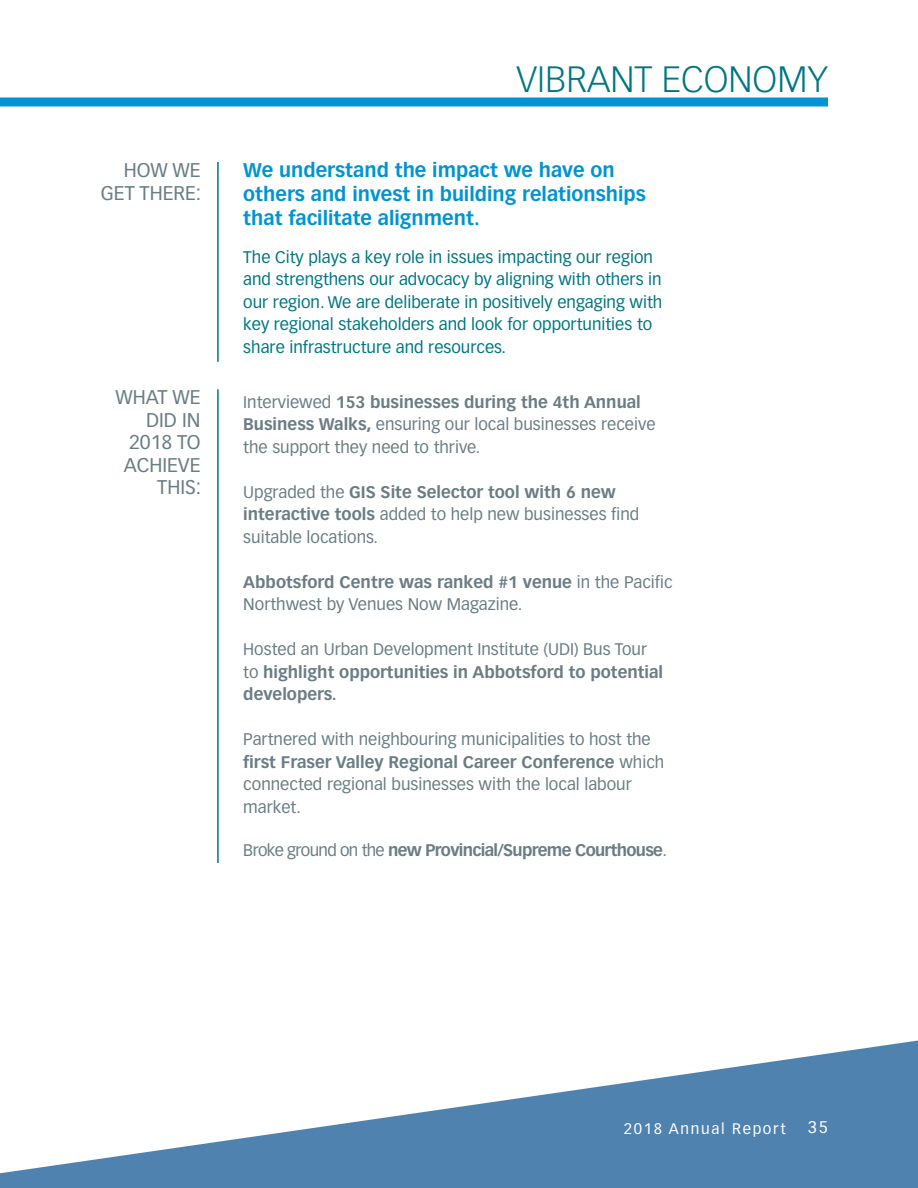
<style>
.page{position:relative;width:918px;height:1188px;background:#fff}
.page>*{position:absolute;margin:0;border:0;box-sizing:border-box;transform-origin:0 0}
.t1{font:300 36px "Vectora LT Std";color:#007682}
.t2{font:700 19.5px/24px "Vectora LT Std";color:#0194d3}
.t3{font:19.5px/22.5px "Vectora LT Std";color:#6a7d84;text-align:right}
.t4{font:16.5px/22.5px "Vectora LT Std";color:#6a7d84}
.t5{font:16.5px/22.5px "Vectora LT Std";color:#007682}
.t6{font:700 16.5px/22.5px "Vectora LT Std";color:#6a7d84}
.t7{font:700 16.5px "Vectora LT Std";letter-spacing:-.04em;color:#6a7d84}
.t8{font:16.5px "Vectora LT Std";color:#fff}
.t9{font:15px "Vectora LT Std";letter-spacing:.11em;color:#fff}
.s1{font-weight:700}
.s2{font-weight:900}
.s3{font-weight:400}
</style>
<div class="page">
<hr style="left:217px;top:162px;width:2px;height:200px;background:#007682">
<hr style="left:217px;top:389px;width:2px;height:474px;background:#007682">
<div style="left:0;top:98px;width:828px;height:8px;background:#0194d3"></div>
<svg style="left:0;top:1040px;width:918px;height:148px;fill:#5082b0"></svg>
<h1 class="t1" style="left:517px;top:59px;width:313px">VIBRANT ECONOMY</h1>
<p class="t3" style="left:101px;top:159px;width:102px">HOW WE<br>GET THERE:</p>
<p class="t2" style="left:243px;top:158px;width:404px">We understand the impact we have on others and invest in building relationships that facilitate alignment.</p>
<p class="t5" style="left:243px;top:246px;width:420px">The City plays a key role in issues impacting our region and strengthens our advocacy by aligning with others in our region. We are deliberate in positively engaging with key regional stakeholders and look for opportunities to share infrastructure and resources.</p>
<p class="t3" style="left:115px;top:386px;width:88px">WHAT WE<br>DID IN<br>2018 TO<br>ACHIEVE<br>THIS:</p>
<p class="t4" style="left:243px;top:391px;width:414px">Interviewed <span class="s1">153 businesses during the 4th Annual<br>Business Walks</span><span class="s2">,</span> ensuring our local businesses receive the support they need to thrive.</p>
<p class="t4" style="left:243px;top:481px;width:398px">Upgraded the <span class="s1">GIS Site Selector tool with 6 new interactive tools</span> added to help new businesses find suitable locations.</p>
<p class="t4" style="left:243px;top:571px;width:431px"><span class="s1">Abbotsford Centre was ranked #1 venue</span> in the Pacific<br>Northwest by Venues Now Magazine.</p>
<p class="t6" style="left:243px;top:638px;width:421px"><span class="s3">Hosted an Urban Development Institute (UDI) Bus Tour to</span> highlight opportunities in Abbotsford to potential developers.</p>
<p class="t4" style="left:243px;top:728px;width:423px">Partnered with neighbouring municipalities to host the <span class="s1">first Fraser Valley Regional Career Conference</span> which connected regional businesses with the local labour market.</p>
<p class="t7" style="left:243px;top:840px;width:425px"><span class="s3">Broke ground on the</span> new Provincial/Supreme Courthouse<span class="s3">.</span></p>
<p class="t9" style="left:624px;top:1120px;width:163px">2018 Annual Report</p>
<p class="t8" style="left:808px;top:1118px;width:22px">35</p>
</div>
